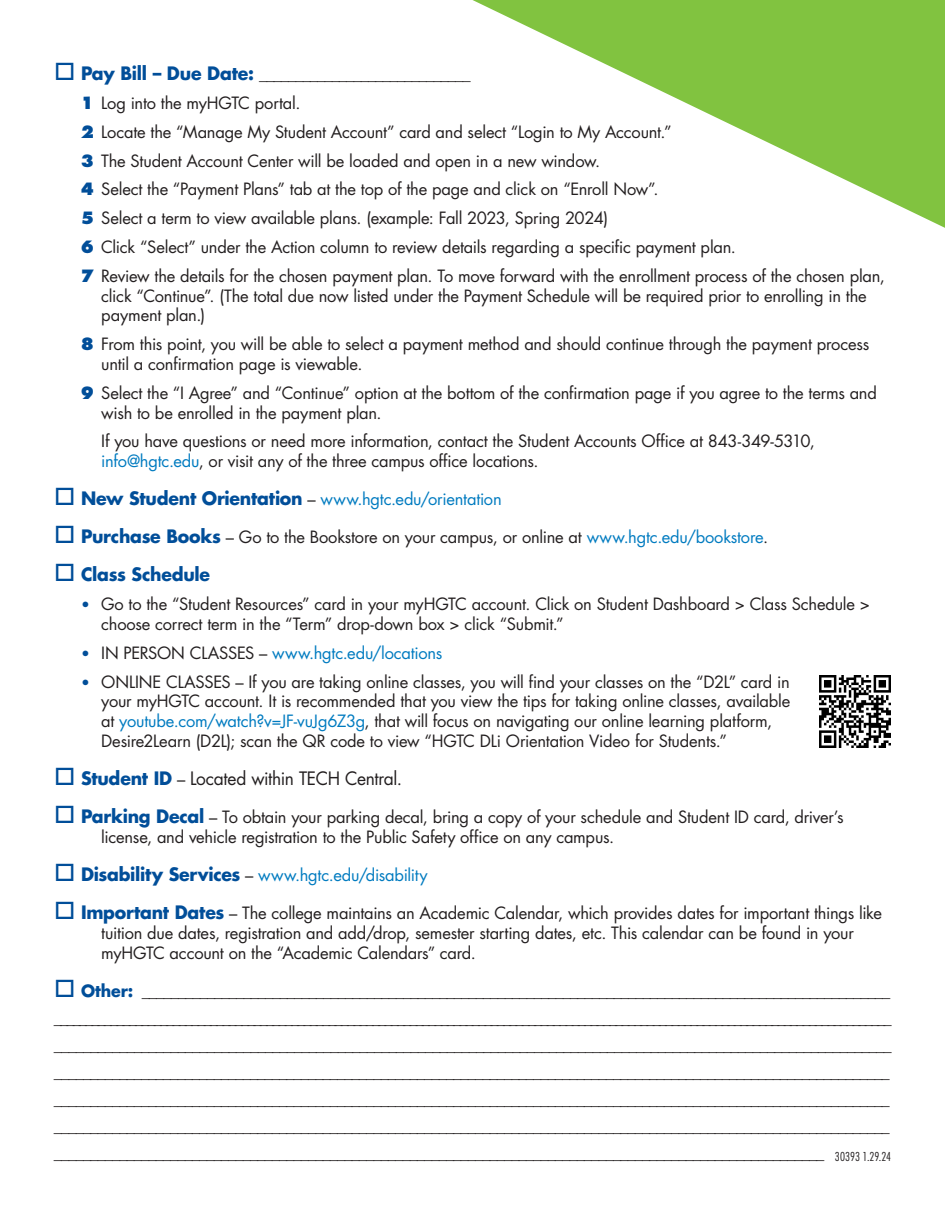
<style>
.page{position:relative;width:945px;height:1215px;background:#fff}
.page>*{position:absolute;margin:0;border:0;box-sizing:border-box;transform-origin:0 0}
.t1{font:18px "Futura Std";letter-spacing:-.02em;color:#231f20;scale:.96 1}
.t2{font:700 18px "Futura Std";letter-spacing:-.015em;color:#014e99;scale:.96 1}
.t3{font:16.5px/19.8px "Futura Std";letter-spacing:-.015em;color:#231f20}
.t4{font:16.5px "Futura Std";letter-spacing:-.015em;color:#007bc0}
.s1{color:#014e99}
.s2{font-weight:700;font-size:18px;color:#014e99}
.s3{font-weight:800;color:#014e99}
.s4{color:#007bc0}
.s5{color:#231f20}
.s6{font-size:14.85px;color:#014e99}
.s7{font-weight:700;color:#014e99}
.s8{font-size:16.5px}
</style>
<div class="page">
<svg style="left:472px;top:0;width:473px;height:228px"></svg>
<img style="left:819px;top:675px;width:72px;height:72px">
<p class="t3" style="left:81px;top:60px;width:805px;line-height:28.8px;text-indent:-27px"><span class="s1">□</span> <span class="s2">Pay Bill – Due Date:</span> _____________________________<br><span class="s3">1</span> Log into the myHGTC portal.<br><span class="s3">2</span> Locate the “Manage My Student Account” card and select “Login to My Account.”<br><span class="s3">3</span> The Student Account Center will be loaded and open in a new window.<br><span class="s3">4</span> Select the “Payment Plans” tab at the top of the page and click on “Enroll Now”.<br><span class="s3">5</span> Select a term to view available plans. (example: Fall 2023, Spring 2024)<br><span class="s3">6</span> Click “Select” under the Action column to review details regarding a specific payment plan.<br><span class="s3">7</span> Review the details for the chosen payment plan. To move forward with the enrollment process of the chosen plan,</p>
<p class="t3" style="left:101px;top:286px;width:767px">click “Continue”. (The total due now listed under the Payment Schedule will be required prior to enrolling in the payment plan.)</p>
<p class="t3" style="left:101px;top:334px;width:770px;text-indent:-20px"><span class="s3">8</span> From this point, you will be able to select a payment method and should continue through the payment process until a confirmation page is viewable.</p>
<p class="t3" style="left:101px;top:383px;width:777px;text-indent:-20px"><span class="s3">9</span> Select the “I Agree” and “Continue” option at the bottom of the confirmation page if you agree to the terms and wish to be enrolled in the payment plan.</p>
<p class="t3" style="left:101px;top:432px;width:715px">If you have questions or need more information, contact the Student Accounts Office at 843-349-5310, <span class="s4">info@hgtc.edu</span>, or visit any of the three campus office locations.</p>
<p class="t4" style="left:54px;top:489px;width:449px"><span class="s1">□</span> <span class="s2">New Student Orientation</span> <span class="s5">–</span> www.hgtc.edu/orientation</p>
<p class="t3" style="left:54px;top:528px;width:716px"><span class="s1">□</span> <span class="s2">Purchase Books</span> – Go to the Bookstore on your campus, or online at <span class="s4">www.hgtc.edu/bookstore</span>.</p>
<p class="t2" style="left:54px;top:563px;width:164px">□ Class Schedule</p>
<p class="t3" style="left:101px;top:594px;width:770px;text-indent:-20px"><span class="s6">•</span> Go to the “Student Resources” card in your myHGTC account. Click on Student Dashboard &gt; Class Schedule &gt; choose correct term in the “Term” drop-down box &gt; click “Submit.”</p>
<p class="t4" style="left:81px;top:642px;width:363px"><span class="s6">•</span> <span class="s5">IN PERSON CLASSES –</span> www.hgtc.edu/locations</p>
<p class="t3" style="left:101px;top:672px;width:691px;text-indent:-20px"><span class="s6">•</span> ONLINE CLASSES – If you are taking online classes, you will find your classes on the “D2L” card in your myHGTC account. It is recommended that you view the tips for taking online classes, available at <span class="s4">youtube.com/watch?v=JF-vuJg6Z3g</span>, that will focus on navigating our online learning platform, Desire2Learn (D2L); scan the QR code to view “HGTC DLi Orientation Video for Students.”</p>
<p class="t1" style="left:54px;top:767px;width:364px"><span class="s1">□</span> <span class="s7">Student ID</span> <span class="s8">–</span> Located within TECH Central.</p>
<p class="t3" style="left:101px;top:807px;width:744px;text-indent:-47px"><span class="s1">□</span> <span class="s2">Parking Decal</span> – To obtain your parking decal, bring a copy of your schedule and Student ID card, driver’s license, and vehicle registration to the Public Safety office on any campus.</p>
<p class="t4" style="left:54px;top:865px;width:375px"><span class="s1">□</span> <span class="s2">Disability Services</span> <span class="s5">–</span> www.hgtc.edu/disability</p>
<p class="t3" style="left:101px;top:903px;width:782px;text-indent:-47px"><span class="s1">□</span> <span class="s2">Important Dates</span> – The college maintains an Academic Calendar, which provides dates for important things like tuition due dates, registration and add/drop, semester starting dates, etc. This calendar can be found in your myHGTC account on the “Academic Calendars” card.</p>
<p class="t3" style="left:54px;top:978px;width:839px;line-height:27px;text-align:justify"><span class="s1">□</span> <span class="s7">Other:</span> _______________________________________________________________________________________________________ ______________________________________________________________________________________________________________________________________ ___________________________________________________________________________________________________________________ ___________________________________________________________________________________________________________________ ___________________________________________________________________________________________________________________ ___________________________________________________________________________________________________________________ __________________________________________________________________________________________________________ <sub>30393</sub> <sub>1.29.24</sub></p>
</div>
